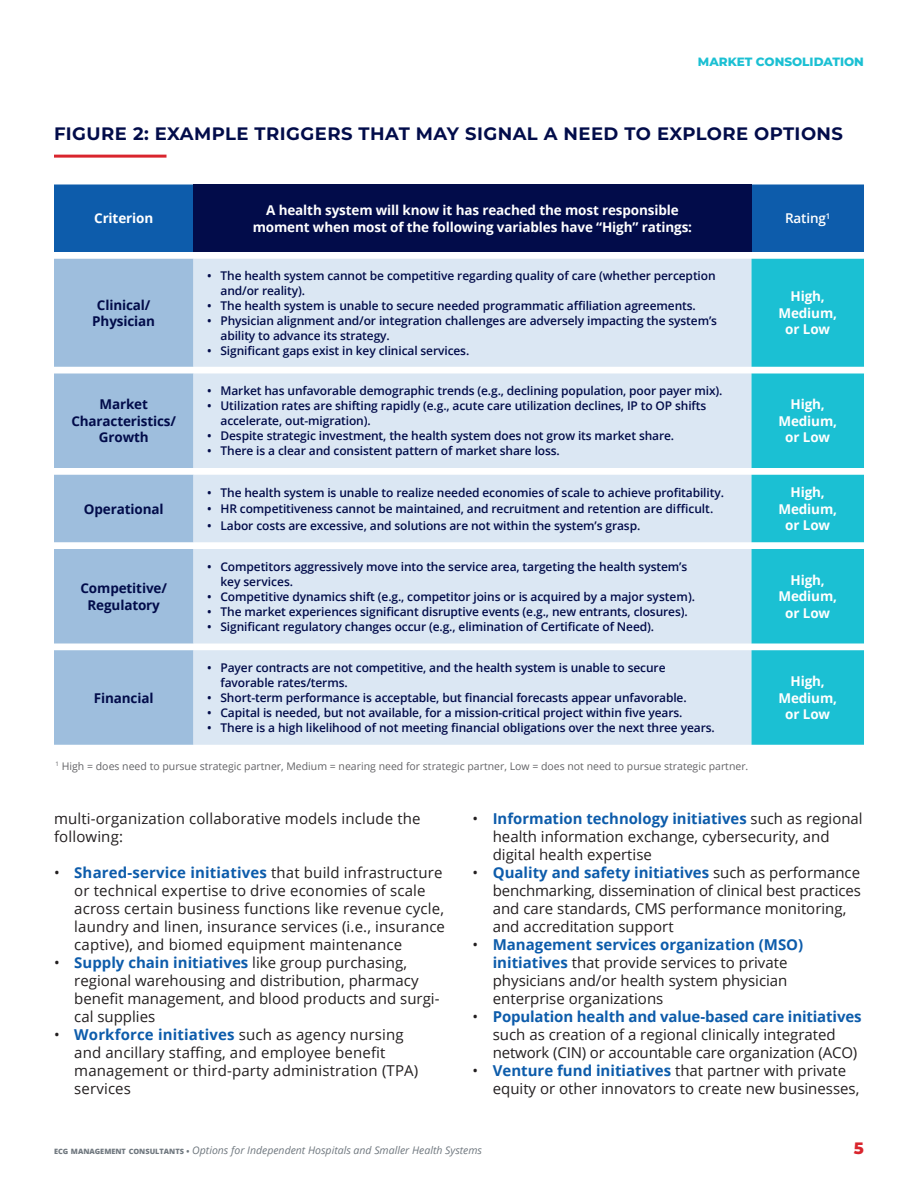
<style>
.page{position:relative;width:918px;height:1188px;background:#fff}
.page>*{position:absolute;margin:0;border:0;box-sizing:border-box;transform-origin:0 0}
.t1{font:700 18px "Montserrat";letter-spacing:.025em;color:#020c4a}
.t2{font:800 16.5px "Montserrat";color:#d9252d}
.Bulleted_Body_Copy{font:15px/18px "Open Sans";color:#231f20}
.Body_Copy{font:15px/18px "Open Sans";letter-spacing:.01em;color:#231f20}
.t3{font:700 13.5px/16.5px "Open Sans";letter-spacing:-.01em;color:#fff;text-align:center}
.t4{font:700 13.5px/16.5px "Open Sans";letter-spacing:-.01em;color:#020c4a;text-align:center}
.t5{font:600 13.5px "Open Sans";letter-spacing:-.01em;color:#fff}
.t6{font:600 12px/15px "Open Sans";letter-spacing:-.01em;color:#020c4a}
.t7{font:800 12px "Montserrat";color:#1bc0d3}
.References{font:10.5px "Open Sans";color:#636366}
.t8{font:italic 10.5px "Open Sans";color:#70787f}
.s1{font-weight:700;color:#0d5cab}
.s2{font-weight:800;font-style:normal;font-size:7.35px}
.s3{font-weight:800;font-style:normal;font-size:7.5px}
</style>
<div class="page">
<div style="left:54px;top:184px;width:810px;height:68px;background:#0d5cab"></div>
<div style="left:194px;top:184px;width:558px;height:68px;background:#020c4a"></div>
<div style="left:54px;top:259px;width:140px;height:486px;background:#9ebedd"></div>
<div style="left:194px;top:259px;width:558px;height:486px;background:#dbe7f3"></div>
<div style="left:752px;top:259px;width:112px;height:486px;background:#1bc0d3"></div>
<svg style="left:54px;top:155px;width:113px;height:3px"></svg>
<p class="t7" style="left:698px;top:53px;width:168px">MARKET CONSOLIDATION</p>
<p class="t1" style="left:54px;top:120px;width:791px">FIGURE 2: EXAMPLE TRIGGERS THAT MAY SIGNAL A NEED TO EXPLORE OPTIONS</p>
<p class="t3" style="left:94px;top:210px;width:61px">Criterion</p>
<p class="t3" style="left:253px;top:202px;width:441px">A health system will know it has reached the most responsible moment when most of the following variables have “High” ratings:</p>
<p class="t5" style="left:785px;top:209px;width:47px">Rating<sup>1</sup></p>
<p class="t4" style="left:92px;top:296px;width:64px">Clinical/<br>Physician</p>
<p class="t4" style="left:71px;top:396px;width:106px">Market<br>Characteristics/<br>Growth</p>
<p class="t4" style="left:84px;top:500px;width:81px">Operational</p>
<p class="t4" style="left:81px;top:580px;width:88px">Competitive/<br>Regulatory</p>
<p class="t4" style="left:94px;top:689px;width:61px">Financial</p>
<p class="t6" style="left:221px;top:268px;width:497px;text-indent:-14px">• The health system cannot be competitive regarding quality of care (whether perception and/or reality).</p>
<p class="t6" style="left:207px;top:298px;width:490px">• The health system is unable to secure needed programmatic affiliation agreements.</p>
<p class="t6" style="left:221px;top:313px;width:498px;text-indent:-14px">• Physician alignment and/or integration challenges are adversely impacting the system’s ability to advance its strategy.</p>
<p class="t6" style="left:207px;top:343px;width:264px">• Significant gaps exist in key clinical services.</p>
<p class="t6" style="left:207px;top:383px;width:517px">• Market has unfavorable demographic trends (e.g., declining population, poor payer mix).</p>
<p class="t6" style="left:221px;top:398px;width:487px;text-indent:-14px">• Utilization rates are shifting rapidly (e.g., acute care utilization declines, IP to OP shifts accelerate, out-migration).</p>
<p class="t6" style="left:207px;top:428px;width:469px">• Despite strategic investment, the health system does not grow its market share.</p>
<p class="t6" style="left:207px;top:443px;width:354px">• There is a clear and consistent pattern of market share loss.</p>
<p class="t6" style="left:207px;top:484px;width:518px">• The health system is unable to realize needed economies of scale to achieve profitability.</p>
<p class="t6" style="left:207px;top:501px;width:508px">• HR competitiveness cannot be maintained, and recruitment and retention are difficult.</p>
<p class="t6" style="left:207px;top:517px;width:435px">• Labor costs are excessive, and solutions are not within the system’s grasp.</p>
<p class="t6" style="left:221px;top:559px;width:468px;text-indent:-14px">• Competitors aggressively move into the service area, targeting the health system’s key services.</p>
<p class="t6" style="left:207px;top:589px;width:490px">• Competitive dynamics shift (e.g., competitor joins or is acquired by a major system).</p>
<p class="t6" style="left:207px;top:604px;width:482px">• The market experiences significant disruptive events (e.g., new entrants, closures).</p>
<p class="t6" style="left:207px;top:619px;width:449px">• Significant regulatory changes occur (e.g., elimination of Certificate of Need).</p>
<p class="t6" style="left:221px;top:660px;width:447px;text-indent:-14px">• Payer contracts are not competitive, and the health system is unable to secure favorable rates/terms.</p>
<p class="t6" style="left:207px;top:690px;width:481px">• Short-term performance is acceptable, but financial forecasts appear unfavorable.</p>
<p class="t6" style="left:207px;top:705px;width:477px">• Capital is needed, but not available, for a mission-critical project within five years.</p>
<p class="t6" style="left:207px;top:720px;width:509px">• There is a high likelihood of not meeting financial obligations over the next three years.</p>
<p class="References" style="left:56px;top:758px;width:694px"><sup>1</sup> High = does need to pursue strategic partner, Medium = nearing need for strategic partner, Low = does not need to pursue strategic partner.</p>
<p class="t3" style="left:778px;top:288px;width:60px">High,<br>Medium, or Low</p>
<p class="t3" style="left:778px;top:396px;width:60px">High,<br>Medium, or Low</p>
<p class="t3" style="left:778px;top:484px;width:60px">High,<br>Medium, or Low</p>
<p class="t3" style="left:778px;top:571px;width:60px">High,<br>Medium, or Low</p>
<p class="t3" style="left:778px;top:673px;width:60px">High,<br>Medium, or Low</p>
<p class="Body_Copy" style="left:54px;top:809px;width:368px">multi-organization collaborative models include the following:</p>
<p class="Bulleted_Body_Copy" style="left:74px;top:863px;width:372px;text-indent:-20px">• <span class="s1">Shared-service initiatives</span> that build infrastructure or technical expertise to drive economies of scale across certain business functions like revenue cycle, laundry and linen, insurance services (i.e., insurance captive), and biomed equipment maintenance</p>
<p class="Bulleted_Body_Copy" style="left:74px;top:953px;width:367px;text-indent:-20px">• <span class="s1">Supply chain initiatives</span> like group purchasing, regional warehousing and distribution, pharmacy benefit management, and blood products and surgi&shy;cal supplies</p>
<p class="Bulleted_Body_Copy" style="left:74px;top:1025px;width:346px;text-indent:-20px">• <span class="s1">Workforce initiatives</span> such as agency nursing and ancillary staffing, and employee benefit management or third-party administration (TPA) services</p>
<p class="Bulleted_Body_Copy" style="left:493px;top:809px;width:371px;text-indent:-20px">• <span class="s1">Information technology initiatives</span> such as regional health information exchange, cybersecurity, and digital health expertise</p>
<p class="Bulleted_Body_Copy" style="left:493px;top:863px;width:370px;text-indent:-20px">• <span class="s1">Quality and safety initiatives</span> such as performance benchmarking, dissemination of clinical best practices and care standards, CMS performance monitoring, and accreditation support</p>
<p class="Bulleted_Body_Copy" style="left:493px;top:935px;width:312px;text-indent:-20px">• <span class="s1">Management services organization (MSO) initiatives</span> that provide services to private physicians and/or health system physician enterprise organizations</p>
<p class="Bulleted_Body_Copy" style="left:493px;top:1007px;width:370px;text-indent:-20px">• <span class="s1">Population health and value-based care initiatives </span>such as creation of a regional clinically integrated network (CIN) or accountable care organization (ACO)</p>
<p class="Bulleted_Body_Copy" style="left:493px;top:1061px;width:368px;text-indent:-20px">• <span class="s1">Venture fund initiatives</span> that partner with private equity or other innovators to create new businesses,</p>
<p class="t8" style="left:54px;top:1143px;width:430px"><span class="s2">ECG MANAGEMENT CONSULTANTS</span> <span class="s3">•</span> Options for Independent Hospitals and Smaller Health Systems</p>
<h2 class="t2" style="left:854px;top:1136px;width:12px">5</h2>
</div>
